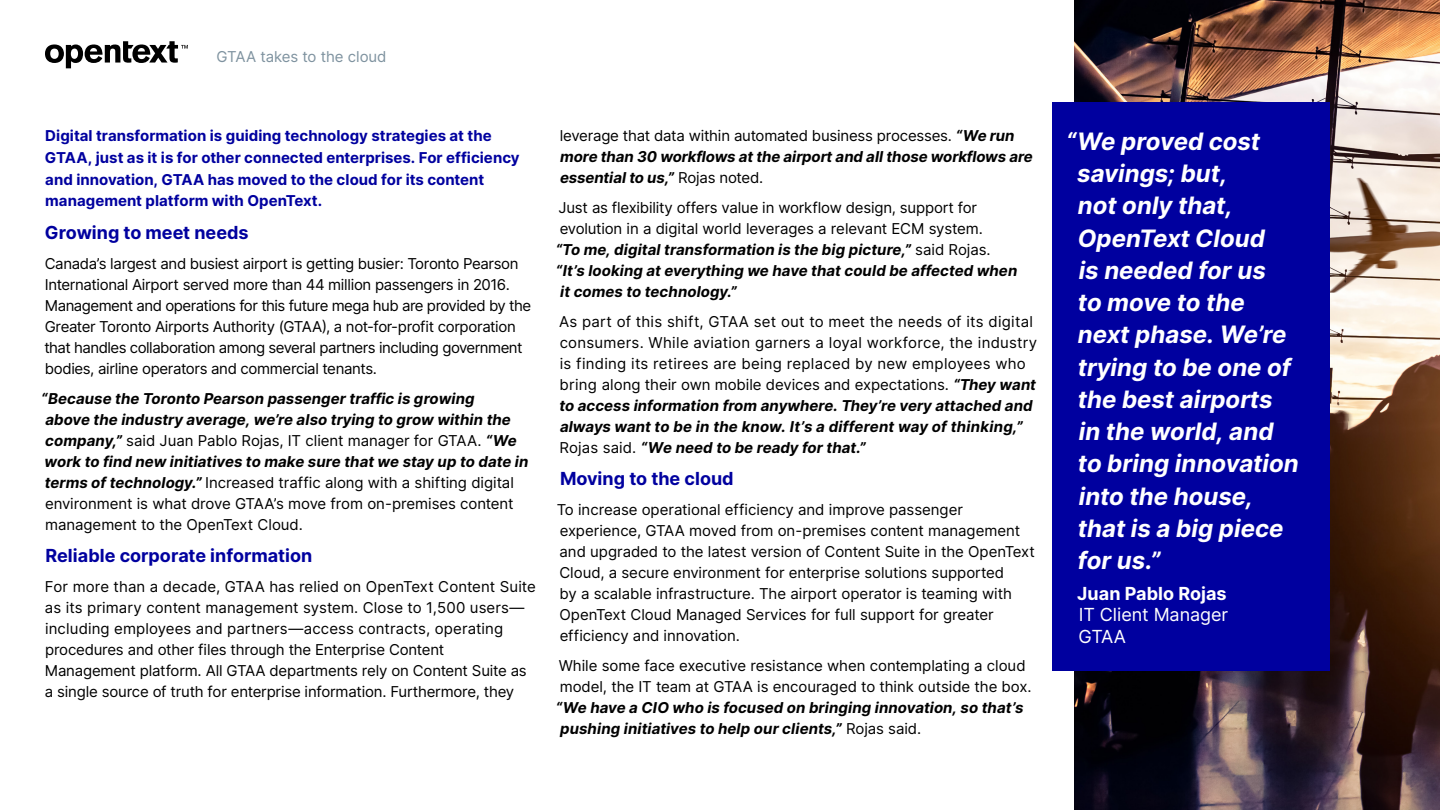
<style>
.page{position:relative;width:1440px;height:810px;background:#fff}
.page>*{position:absolute;margin:0;border:0;box-sizing:border-box;transform-origin:0 0}
.t1{font:italic 700 24px/32.2px "Inter";color:#fff}
.t2{font:700 18px "Inter";color:#00009f}
.Quote_Name{font:18px/21.6px "Inter";letter-spacing:-.005em;color:#fff;text-align:justify}
.Body{font:15px/21px "Inter";letter-spacing:-.01em;color:#000}
.Body-2{font:italic 700 15px/21px "Inter";color:#000}
.Body-3{font:15px/21px "Inter";letter-spacing:.015em;color:#000}
.Body-4{font:15px/21px "Inter";letter-spacing:-.03em;color:#000}
.Intro_Paragraph{font:700 15px/21.8px "Inter";color:#00009f}
.t3{font:15px "Inter";letter-spacing:-.005em;color:#7e929f}
.s1{font-weight:400;font-style:normal}
.s2{font-weight:700;font-style:italic}
.s3{font-weight:700}
</style>
<div class="page">
<svg style="left:45px;top:41px;width:143px;height:27px"></svg>
<img style="left:1074px;top:0;width:366px;height:810px">
<div style="left:1052px;top:102px;width:278px;height:568px;background:#00009f"></div>
<p class="t3" style="left:217px;top:46px;width:171px">GTAA takes to the cloud</p>
<p class="Intro_Paragraph" style="left:45px;top:125px;width:476px">Digital transformation is guiding technology strategies at the GTAA, just as it is for other connected enterprises. For efficiency and innovation, GTAA has moved to the cloud for its content management platform with OpenText.</p>
<h3 class="t2" style="left:45px;top:219px;width:205px">Growing to meet needs</h3>
<p class="Body-4" style="left:44px;top:252px;width:488px">Canada’s largest and busiest airport is getting busier: Toronto Pearson International Airport served more than 44 million passengers in 2016.<br>Management and operations for this future mega hub are provided by the Greater Toronto Airports Authority (GTAA), a not-for-profit corporation that handles collaboration among several partners including government bodies, airline operators and commercial tenants.</p>
<p class="Body-2" style="left:41px;top:387px;width:489px">“Because the Toronto Pearson passenger traffic is growing<br>above the industry average, we’re also trying to grow within the company,” <span class="s1">said Juan Pablo Rojas, IT client manager for GTAA.</span> “We work to find new initiatives to make sure that we stay up to date in terms of technology.” <span class="s1">Increased traffic along with a shifting digital environment is what drove GTAA’s move from on-premises content management to the OpenText Cloud.</span></p>
<h3 class="t2" style="left:45px;top:542px;width:268px">Reliable corporate information</h3>
<p class="Body" style="left:45px;top:576px;width:493px">For more than a decade, GTAA has relied on OpenText Content Suite as its primary content management system. Close to 1,500 users— including employees and partners—access contracts, operating procedures and other files through the Enterprise Content Management platform. All GTAA departments rely on Content Suite as a single source of truth for enterprise information. Furthermore, they</p>
<p class="Body-2" style="left:560px;top:125px;width:475px"><span class="s1">leverage that data within automated business processes.</span> “We run more than 30 workflows at the airport and all those workflows are essential to us,” <span class="s1">Rojas noted.</span></p>
<p class="Body-2" style="left:556px;top:197px;width:463px"><span class="s1">Just as flexibility offers value in workflow design, support for evolution in a digital world leverages a relevant ECM system.<br></span>“To me, digital transformation is the big picture,” <span class="s1">said Rojas. </span>“It’s looking at everything we have that could be affected when it comes to technology.”</p>
<p class="Body-3" style="left:559px;top:311px;width:480px">As part of this shift, GTAA set out to meet the needs of its digital consumers. While aviation garners a loyal workforce, the industry is finding its retirees are being replaced by new employees who bring along their own mobile devices and expectations. <span class="s2">“They want to access information from anywhere. They’re very attached and always want to be in the know. It’s a different way of thinking,” </span>Rojas said. <span class="s2">“We need to be ready for that.”</span></p>
<h3 class="t2" style="left:560px;top:466px;width:175px">Moving to the cloud</h3>
<p class="Body" style="left:557px;top:499px;width:480px">To increase operational efficiency and improve passenger experience, GTAA moved from on-premises content management and upgraded to the latest version of Content Suite in the OpenText Cloud, a secure environment for enterprise solutions supported<br>by a scalable infrastructure. The airport operator is teaming with OpenText Cloud Managed Services for full support for greater efficiency and innovation.</p>
<p class="Body" style="left:556px;top:655px;width:477px">While some face executive resistance when contemplating a cloud model, the IT team at GTAA is encouraged to think outside the box. <span class="s2">“We have a CIO who is focused on bringing innovation, so that’s pushing initiatives to help our clients,”</span> Rojas said.</p>
<p class="t1" style="left:1077px;top:125px;width:223px;text-indent:-11px">“We proved cost savings; but,<br>not only that,<br>OpenText Cloud<br>is needed for us<br>to move to the next phase. We’re trying to be one of the best airports in the world, and to bring innovation into the house, that is a big piece for us.”</p>
<p class="Quote_Name" style="left:1077px;top:582px;width:152px"><span class="s3">Juan Pablo Rojas </span>IT Client Manager GTAA</p>
</div>
